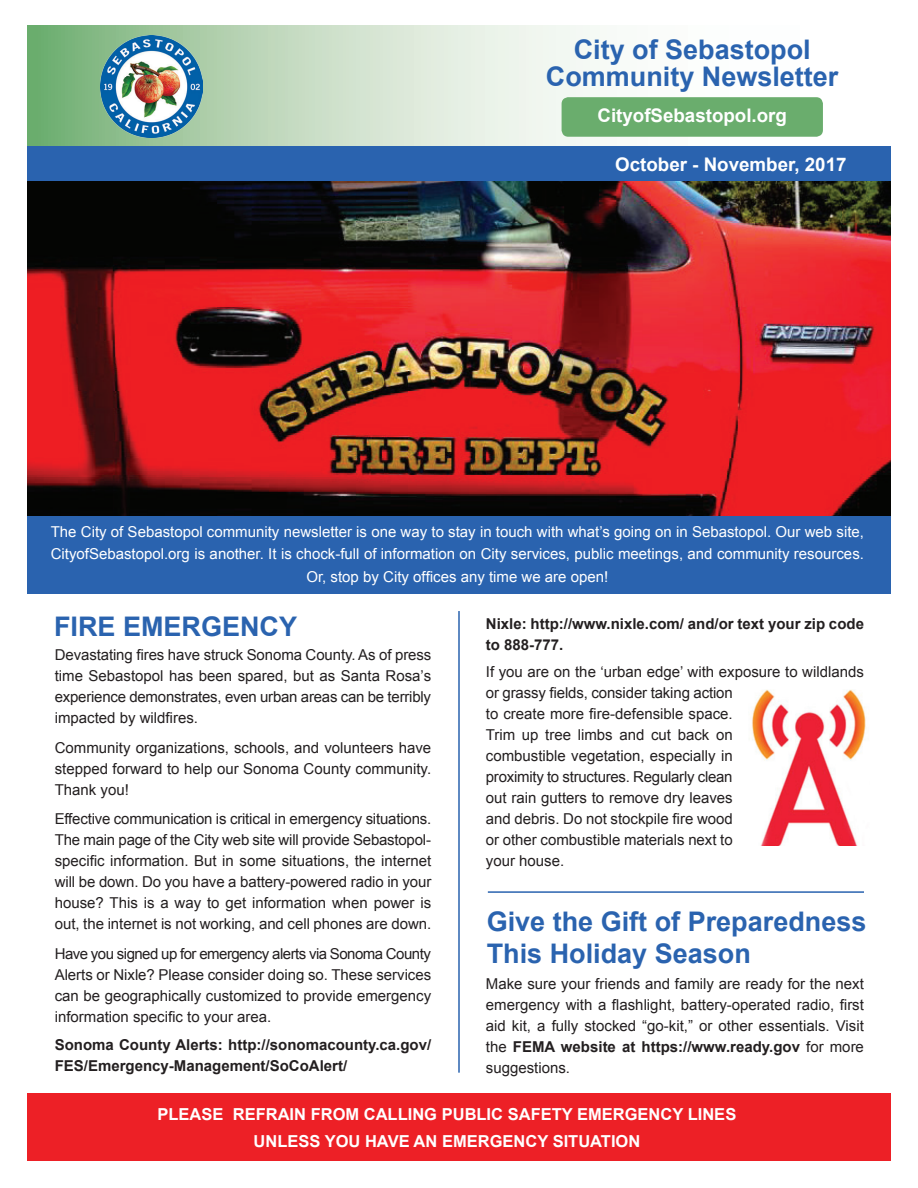
<style>
.page{position:relative;width:918px;height:1188px;background:#fff}
.page>*{position:absolute;margin:0;border:0;box-sizing:border-box;transform-origin:0 0}
.t1{font:700 27px/27px "Arial";color:#2a63af;text-align:center}
.t2{font:700 18.75px "Arial";color:#fff}
.t3{font:700 16.5px/27px "Arial";color:#fff;text-align:center}
.t4{font:15px/21px "Arial";color:#231f20;text-align:justify}
.t5{font:15px/22.5px "Arial";color:#fff;text-align:center}
.t6{font:700 15px/21px "Arial";color:#231f20}
.s1{font-weight:700}
</style>
<div class="page">
<svg style="left:27px;top:25px;width:796px;height:121px"></svg>
<div style="left:27px;top:1093px;width:864px;height:68px;background:#ed2026"></div>
<div style="left:562px;top:97px;width:261px;height:40px;background:#6aad6d;border-radius:7px"></div>
<img style="left:100px;top:36px;width:102px;height:102px">
<div style="left:27px;top:146px;width:863px;height:36px;background:#2a63af"></div>
<div style="left:27px;top:515px;width:863px;height:78px;background:#2a63af"></div>
<img style="left:27px;top:182px;width:863px;height:333px">
<hr style="left:458px;top:611px;width:2px;height:462px;background:#2a63af">
<img style="left:752px;top:689px;width:114px;height:156px">
<hr style="left:488px;top:891px;width:376px;height:2px;background:#2a63af">
<h1 class="t1" style="left:546px;top:36px;width:294px">City of Sebastopol<br>Community Newsletter</h1>
<p class="t2" style="left:597px;top:105px;width:191px">CityofSebastopol.org</p>
<p class="t2" style="left:615px;top:154px;width:233px">October - November, 2017</p>
<p class="t5" style="left:51px;top:520px;width:815px">The City of Sebastopol community newsletter is one way to stay in touch with what’s going on in Sebastopol. Our web site,<br>CityofSebastopol.org is another. It is chock-full of information on City services, public meetings, and community resources.<br>Or, stop by City offices any time we are open!</p>
<h1 class="t1" style="left:54px;top:613px;width:245px">FIRE EMERGENCY</h1>
<p class="t6" style="left:486px;top:613px;width:380px">Nixle: http://www.nixle.com/ and/or text your zip code to 888-777.</p>
<p class="t4" style="left:486px;top:662px;width:380px;text-align:left">If you are on the ‘urban edge’ with exposure to wildlands or grassy fields, consider taking action<br>to create more fire-defensible space.<br>Trim up tree limbs and cut back on<br>combustible vegetation, especially in<br>proximity to structures. Regularly clean<br>out rain gutters to remove dry leaves<br>and debris. Do not stockpile fire wood<br>or other combustible materials next to<br>your house.</p>
<p class="t4" style="left:55px;top:644px;width:378px">Devastating fires have struck Sonoma County. As of press time Sebastopol has been spared, but as Santa Rosa’s experience demonstrates, even urban areas can be terribly impacted by wildfires.</p>
<p class="t4" style="left:55px;top:737px;width:378px">Community organizations, schools, and volunteers have stepped forward to help our Sonoma County community.<br>Thank you!</p>
<p class="t4" style="left:55px;top:809px;width:378px">Effective communication is critical in emergency situations.<br>The main page of the City web site will provide Sebastopol&shy;specific information. But in some situations, the internet will be down. Do you have a battery-powered radio in your house? This is a way to get information when power is out, the internet is not working, and cell phones are down.</p>
<p class="t4" style="left:55px;top:943px;width:378px">Have you signed up for emergency alerts via Sonoma County Alerts or Nixle? Please consider doing so. These services can be geographically customized to provide emergency information specific to your area.</p>
<p class="t6" style="left:55px;top:1034px;width:378px">Sonoma County Alerts: http://sonomacounty.ca.gov/<br>FES/Emergency-Management/SoCoAlert/</p>
<h1 class="t1" style="left:487px;top:906px;width:381px;line-height:31.5px;text-align:left">Give the Gift of Preparedness<br>This Holiday Season</h1>
<p class="t4" style="left:486px;top:973px;width:380px">Make sure your friends and family are ready for the next emergency with a flashlight, battery-operated radio, first aid kit, a fully stocked “go-kit,” or other essentials. Visit the <span class="s1">FEMA website at https://www.ready.gov</span> for more suggestions.</p>
<p class="t3" style="left:158px;top:1101px;width:580px">PLEASE REFRAIN FROM CALLING PUBLIC SAFETY EMERGENCY LINES<br>UNLESS YOU HAVE AN EMERGENCY SITUATION</p>
</div>
